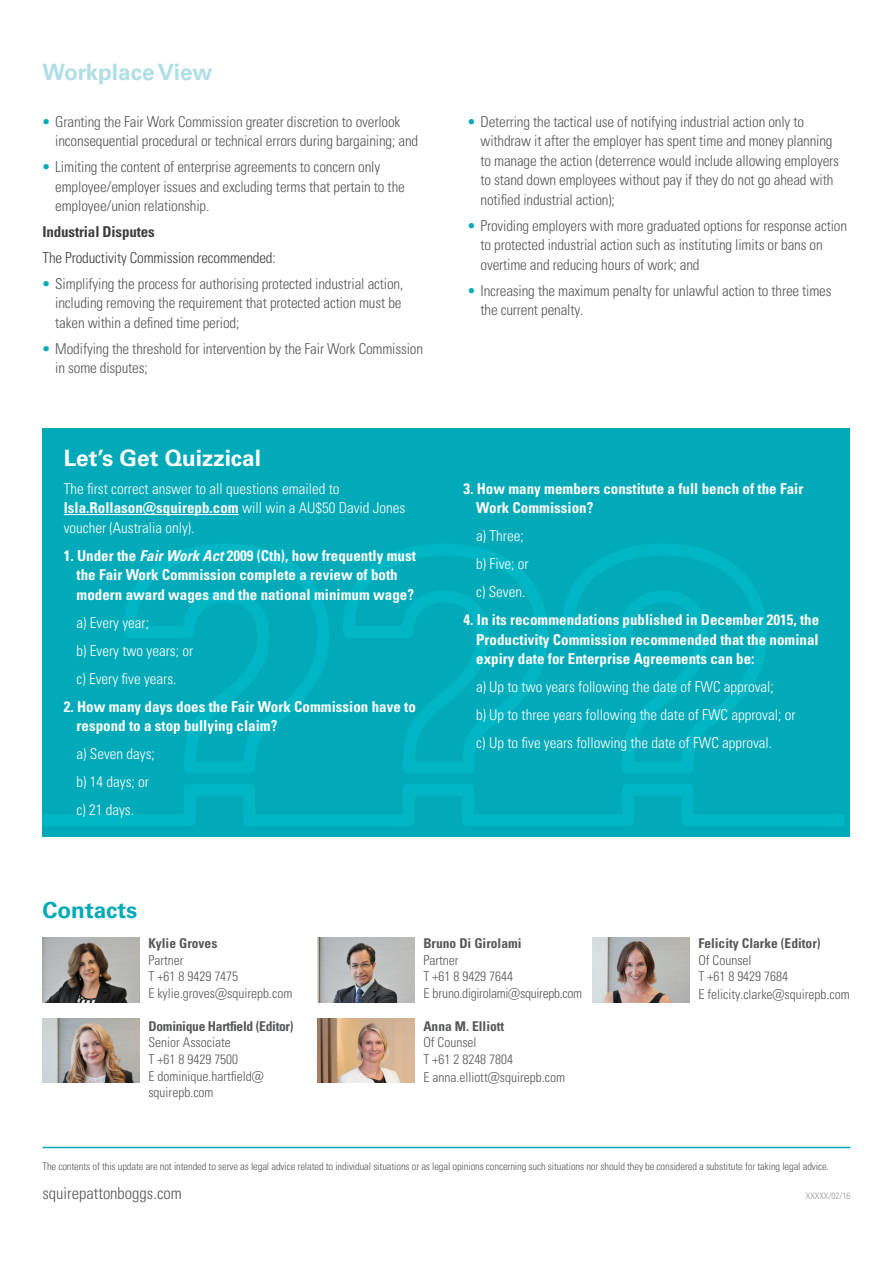
<style>
.page{position:relative;width:893px;height:1263px;background:#fff}
.page>*{position:absolute;margin:0;border:0;box-sizing:border-box;transform-origin:0 0}
.Body{font:700 22.5px "Univers LTCYR 65";color:#fff}
.t1{font:700 22.5px "Univers LTCYR 65";color:#b0dee5}
.t2{font:700 22.5px "Univers LTCYR 65";color:#00aab8}
.t3{font:16.5px "Univers LTCYR 47 Light Cond";color:#57585a}
.t4{font:15px/19.5px "Univers LTCYR 47 Light Cond";letter-spacing:-.01em;color:#57585a}
.Bullet{font:15px/19.5px "Univers LTCYR 67 Bold Cond";color:#fff}
.Bullet-2{font:15px/19.5px "Univers LTCYR 47 Light Cond";color:#fff}
.t5{font:15px "Univers LTCYR 47 Light Cond";letter-spacing:-.01em;color:#3e3e3f}
.t6{font:15px "Univers LTCYR 67 Bold Cond";letter-spacing:-.01em;color:#3e3e3f}
.t7{font:13.5px/16.5px "Univers LTCYR 47 Light Cond";color:#57585a}
.t8{font:13.5px/16.5px "Univers LTCYR 47 Light Cond";letter-spacing:-.02em;color:#57585a}
.t9{font:13.5px/16.5px "Univers LTCYR 67 Bold Cond";color:#57585a}
.t10{font:10.5px "Univers LTCYR 47 Light Cond";letter-spacing:-.01em;color:#57585a}
.t11{font:9px "Univers LTCYR 47 Light Cond";color:#939598}
.s1{color:#00aab8}
.s2{font-family:"Univers LTCYR 67 Bold Cond"}
.s3{font-family:"Univers LTCYR 67 Bold Cond Obl"}
.s4{font-family:"Univers LTCYR 47 Light Cond"}
</style>
<div class="page">
<img style="left:43px;top:938px;width:97px;height:64px">
<img style="left:317px;top:938px;width:98px;height:64px">
<img style="left:592px;top:938px;width:98px;height:64px">
<img style="left:43px;top:1018px;width:97px;height:65px">
<img style="left:317px;top:1018px;width:98px;height:65px">
<hr style="left:43px;top:1147px;width:807px;height:1px;background:#00aab8">
<div style="left:43px;top:428px;width:807px;height:409px;background:#00aab8"></div>
<svg style="left:43px;top:544px;width:801px;height:282px"></svg>
<hr style="left:64px;top:514px;width:175px;height:1px;background:#fff">
<h1 class="t1" style="left:43px;top:56px;width:171px">Workplace View</h1>
<p class="t4" style="left:55px;top:111px;width:364px;text-indent:-13px"><span class="s1">•</span> Granting the Fair Work Commission greater discretion to overlook inconsequential procedural or technical errors during bargaining; and</p>
<p class="t4" style="left:55px;top:156px;width:351px;text-indent:-13px"><span class="s1">•</span> Limiting the content of enterprise agreements to concern only employee/employer issues and excluding terms that pertain to the employee/union relationship.</p>
<p class="t6" style="left:43px;top:223px;width:114px">Industrial Disputes</p>
<p class="t5" style="left:43px;top:247px;width:235px">The Productivity Commission recommended:</p>
<p class="t4" style="left:55px;top:273px;width:350px;text-indent:-13px"><span class="s1">•</span> Simplifying the process for authorising protected industrial action, including removing the requirement that protected action must be taken within a defined time period;</p>
<p class="t4" style="left:55px;top:338px;width:369px;text-indent:-13px"><span class="s1">•</span> Modifying the threshold for intervention by the Fair Work Commission in some disputes;</p>
<p class="Body" style="left:64px;top:442px;width:199px">Let’s Get Quizzical</p>
<p class="Bullet-2" style="left:64px;top:478px;width:343px">The first correct answer to all questions emailed to<br><span class="s2">Isla.Rollason@squirepb.com</span> will win a AU$50 David Jones voucher (Australia only).</p>
<p class="Bullet" style="left:77px;top:545px;width:341px;text-indent:-13px">1. Under the <span class="s3">Fair Work Act</span> 2009 (Cth), how frequently must the Fair Work Commission complete a review of both modern award wages and the national minimum wage?</p>
<p class="Bullet-2" style="left:77px;top:612px;width:74px">a) Every year;</p>
<p class="Bullet-2" style="left:77px;top:640px;width:118px">b) Every two years; or</p>
<p class="Bullet-2" style="left:77px;top:668px;width:101px">c) Every five years.</p>
<p class="Bullet" style="left:77px;top:696px;width:341px;text-indent:-13px">2. How many days does the Fair Work Commission have to respond to a stop bullying claim?</p>
<p class="Bullet-2" style="left:77px;top:743px;width:80px">a) Seven days;</p>
<p class="Bullet-2" style="left:77px;top:771px;width:74px">b) 14 days; or</p>
<p class="Bullet-2" style="left:77px;top:799px;width:59px">c) 21 days.</p>
<p class="t2" style="left:43px;top:894px;width:97px">Contacts</p>
<p class="t4" style="left:480px;top:111px;width:360px;text-indent:-13px"><span class="s1">•</span> Deterring the tactical use of notifying industrial action only to withdraw it after the employer has spent time and money planning to manage the action (deterrence would include allowing employers to stand down employees without pay if they do not go ahead with notified industrial action);</p>
<p class="t4" style="left:480px;top:215px;width:368px;text-indent:-13px"><span class="s1">•</span> Providing employers with more graduated options for response action to protected industrial action such as instituting limits or bans on overtime and reducing hours of work; and</p>
<p class="t4" style="left:480px;top:280px;width:353px;text-indent:-13px"><span class="s1">•</span> Increasing the maximum penalty for unlawful action to three times the current penalty.</p>
<p class="Bullet" style="left:476px;top:478px;width:329px;text-indent:-13px">3. How many members constitute a full bench of the Fair<br>Work Commission?</p>
<p class="Bullet-2" style="left:476px;top:525px;width:49px">a) Three;</p>
<p class="Bullet-2" style="left:476px;top:553px;width:54px">b) Five; or</p>
<p class="Bullet-2" style="left:476px;top:581px;width:51px">c) Seven.</p>
<p class="Bullet" style="left:476px;top:610px;width:344px;text-align:justify;text-indent:-13px">4. In its recommendations published in December 2015, the Productivity Commission recommended that the nominal expiry date for Enterprise Agreements can be:</p>
<p class="Bullet-2" style="left:476px;top:676px;width:299px">a) Up to two years following the date of FWC approval;</p>
<p class="Bullet-2" style="left:476px;top:704px;width:321px">b) Up to three years following the date of FWC approval; or</p>
<p class="Bullet-2" style="left:476px;top:732px;width:297px">c) Up to five years following the date of FWC approval.</p>
<p class="t7" style="left:148px;top:935px;width:145px"><span class="s2">Kylie Groves<br></span>Partner<br>T +61 8 9429 7475<br>E kylie.groves@squirepb.com</p>
<p class="t7" style="left:148px;top:1017px;width:147px"><span class="s2">Dominique Hartfield (Editor)<br></span>Senior Associate<br>T +61 8 9429 7500<br>E dominique.hartfield@ squirepb.com</p>
<p class="t8" style="left:423px;top:935px;width:160px"><span class="s2">Bruno Di Girolami<br></span>Partner<br>T +61 8 9429 7644<br>E bruno.digirolami@squirepb.com</p>
<p class="t7" style="left:423px;top:1017px;width:91px"><span class="s2">Anna M. Elliott<br></span>Of Counsel<br>T +61 2 8248 7804</p>
<p class="t7" style="left:423px;top:1068px;width:143px">E anna.elliott@squirepb.com</p>
<p class="t9" style="left:698px;top:935px;width:124px">Felicity Clarke (Editor)<br><span class="s4">Of Counsel<br>T +61 8 9429 7684</span></p>
<p class="t7" style="left:698px;top:986px;width:153px">E felicity.clarke@squirepb.com</p>
<p class="t10" style="left:43px;top:1159px;width:788px">The contents of this update are not intended to serve as legal advice related to individual situations or as legal opinions concerning such situations nor should they be considered a substitute for taking legal advice.</p>
<p class="t3" style="left:43px;top:1182px;width:141px">squirepattonboggs.com</p>
<p class="t11" style="left:806px;top:1189px;width:46px">XXXXX/02/16</p>
</div>
